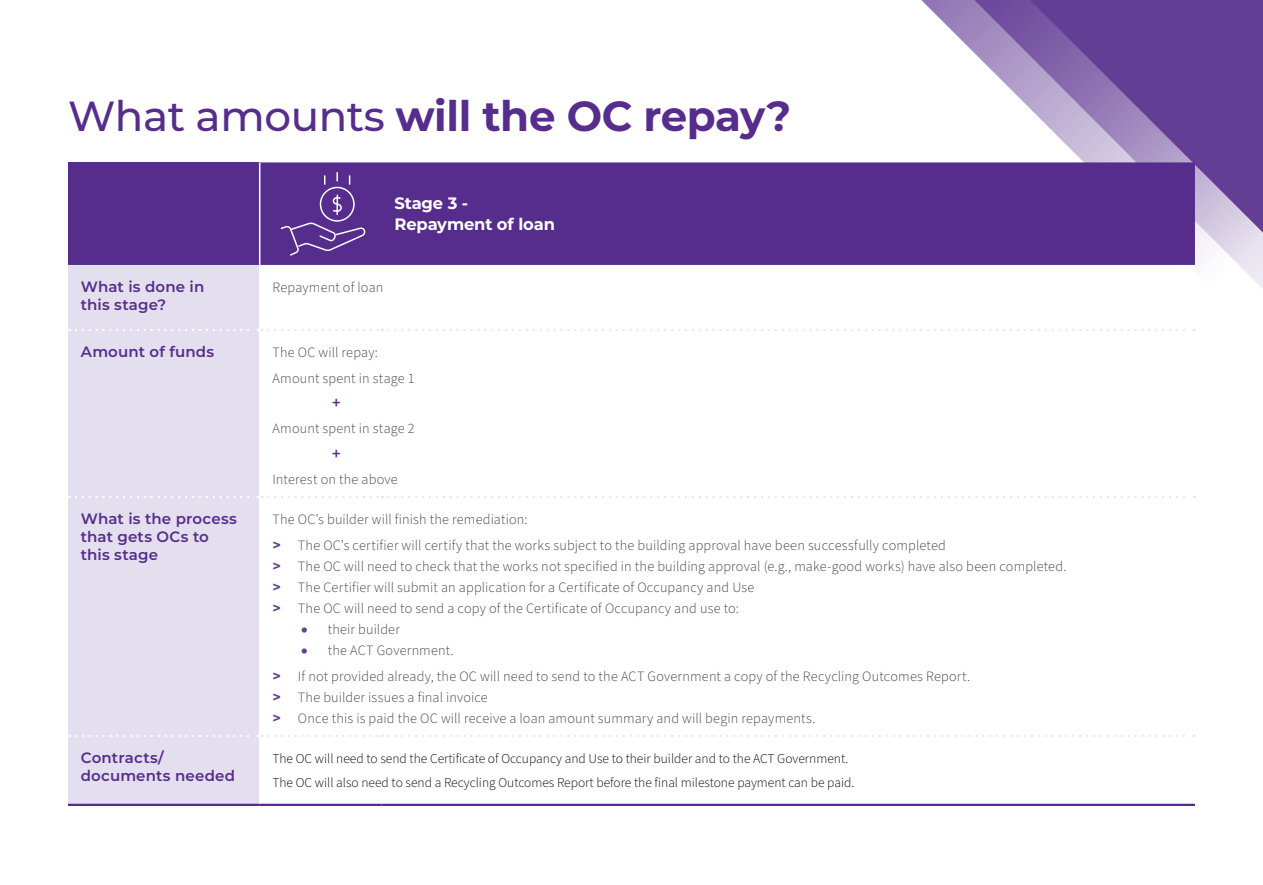
<style>
.page{position:relative;width:1263px;height:885px;background:#fff}
.page>*{position:absolute;margin:0;border:0;box-sizing:border-box;transform-origin:0 0}
.t1{font:700 42px "Montserrat";letter-spacing:-.01em;color:#562c8c}
.t2{font:700 16.5px/20.2px "Montserrat";letter-spacing:-.005em;color:#fff}
.t3{font:600 16.5px "Source Sans Pro";color:#562c8c}
.t4{font:600 15px/18px "Montserrat";letter-spacing:.01em;color:#562c8c}
.t5{font:300 14.25px/25.3px "Source Sans Pro";letter-spacing:.01em;color:#414042}
.t6{font:300 13.5px/24.8px "Source Sans Pro";color:#000}
.s1{font-weight:500}
.s2{font-family:"Montserrat";font-weight:700;color:#633e94}
.s3{font-size:12px;color:#633e94}
</style>
<div class="page">
<svg style="left:921px;top:0;width:342px;height:331px"></svg>
<div style="left:68px;top:162px;width:192px;height:103px;background:#562c8c"></div>
<div style="left:260px;top:162px;width:935px;height:103px;background:#562c8c"></div>
<div style="left:68px;top:265px;width:191px;height:538px;background:#e4dfef"></div>
<div style="left:260px;top:265px;width:935px;height:65px;background:#fff"></div>
<hr style="left:259px;top:162px;width:1px;height:103px;background:#fff">
<svg style="left:76px;top:329px;width:1119px;height:2px"></svg>
<hr style="left:260px;top:803px;width:122px;height:2px;background:#562c8c">
<hr style="left:382px;top:803px;width:813px;height:2px;background:#562c8c">
<hr style="left:68px;top:803px;width:192px;height:2px;background:#562c8c">
<svg style="left:76px;top:496px;width:1119px;height:2px"></svg>
<svg style="left:76px;top:734px;width:1119px;height:3px"></svg>
<svg style="left:279px;top:221px;width:88px;height:35px;background:#674298"></svg>
<div style="left:320px;top:187px;width:35px;height:35px;border:2px solid #fff;border-radius:50%"></div>
<svg style="left:336px;top:173px;width:2px;height:8px"></svg>
<svg style="left:332px;top:195px;width:11px;height:19px"></svg>
<h1 class="t1" style="left:68px;top:86px;width:725px"><span class="s1">What amounts</span> will the OC repay?</h1>
<p class="t2" style="left:394px;top:192px;width:162px">Stage 3 -<br>Repayment of loan</p>
<p class="t4" style="left:81px;top:277px;width:125px">What is done in this stage?</p>
<p class="t5" style="left:272px;top:275px;width:112px">Repayment of loan</p>
<p class="t4" style="left:81px;top:342px;width:135px">Amount of funds</p>
<p class="t5" style="left:272px;top:340px;width:144px">The OC will repay:<br>Amount spent in stage 1</p>
<p class="t3" style="left:332px;top:391px;width:10px">+</p>
<p class="t5" style="left:272px;top:416px;width:144px">Amount spent in stage 2</p>
<p class="t3" style="left:332px;top:442px;width:10px">+</p>
<p class="t5" style="left:272px;top:467px;width:127px">Interest on the above</p>
<p class="t4" style="left:81px;top:509px;width:158px">What is the process that gets OCs to this stage</p>
<p class="t5" style="left:272px;top:507px;width:675px">The OC’s builder will finish the remediation:<br><span class="s2">&gt;</span> The OC’s certifier will certify that the works subject to the building approval have been successfully completed</p>
<p class="t5" style="left:272px;top:556px;width:795px;line-height:21.1px"><span class="s2">&gt;</span> The OC will need to check that the works not specified in the building approval (e.g., make-good works) have also been completed. <span class="s2">&gt;</span> The Certifier will submit an application for a Certificate of Occupancy and Use<br><span class="s2">&gt;</span> The OC will need to send a copy of the Certificate of Occupancy and use to:</p>
<p class="t5" style="left:301px;top:617px;width:101px"><span class="s3">●</span> their builder</p>
<p class="t5" style="left:272px;top:638px;width:699px;text-indent:28px"><span class="s3">●</span> the ACT Government.<br><span class="s2">&gt;</span> If not provided already, the OC will need to send to the ACT Government a copy of the Recycling Outcomes Report.</p>
<p class="t5" style="left:272px;top:687px;width:544px;line-height:21.1px"><span class="s2">&gt;</span> The builder issues a final invoice<br><span class="s2">&gt;</span> Once this is paid the OC will receive a loan amount summary and will begin repayments.</p>
<p class="t4" style="left:81px;top:748px;width:156px">Contracts/ documents needed</p>
<p class="t6" style="left:272px;top:746px;width:583px">The OC will need to send the Certificate of Occupancy and Use to their builder and to the ACT Government.<br>The OC will also need to send a Recycling Outcomes Report before the final milestone payment can be paid.</p>
</div>
